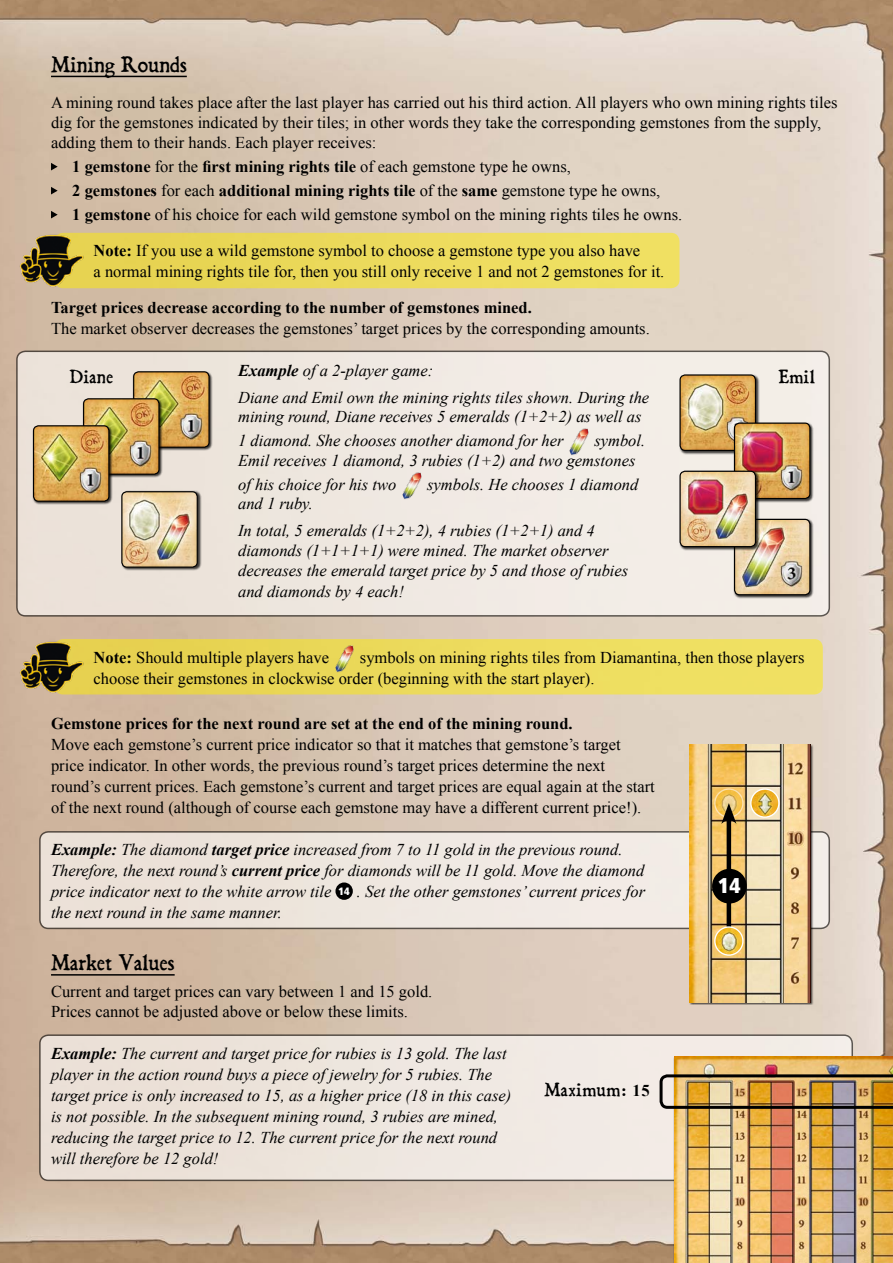
<style>
.page{position:relative;width:893px;height:1263px;background:#fff}
.page>*{position:absolute;margin:0;border:0;box-sizing:border-box;transform-origin:0 0}
.t1{font:900 condensed 21.3px "Frutiger";color:#fff}
.t2{font:19.5px "Dominican";letter-spacing:.025em;color:#000}
.t3{font:16.5px/21px "Times New Roman";color:#000}
.t4{font:italic 16.5px/21px "Times New Roman";color:#000}
.t5{font:700 16.5px "Times New Roman";color:#000}
.t6{font:16.5px "Dominican";letter-spacing:.05em;color:#000}
.s1{font-weight:700}
.s2{font-family:"Frutiger";font-weight:900;font-style:normal;font-stretch:condensed;font-size:10.65px;color:#fff}
.s3{font-family:"Times New Roman";font-weight:700}
</style>
<div class="page">
<img style="left:0;top:0;width:893px;height:1263px">
<div style="left:55px;top:639px;width:768px;height:55px;background:linear-gradient(to right,#e5d04e,#f1e366);border-radius:9px"></div>
<div style="left:55px;top:233px;width:624px;height:55px;background:#ecda5c;border-radius:9px"></div>
<div style="left:17px;top:351px;width:812px;height:265px;background:#f0e9e3;border-radius:9px"></div>
<div style="left:16px;top:351px;width:814px;height:266px;border:2px solid #000;border-radius:9px"></div>
<div style="left:40px;top:832px;width:789px;height:96px;background:#eee7df;border-radius:9px"></div>
<div style="left:39px;top:831px;width:791px;height:98px;border:2px solid #000;border-radius:9px"></div>
<div style="left:40px;top:1035px;width:812px;height:145px;background:#ede6de;border-radius:9px"></div>
<div style="left:39px;top:1034px;width:814px;height:147px;border:2px solid #000;border-radius:9px"></div>
<hr style="left:51px;top:76px;width:136px;height:1px;background:#000">
<hr style="left:51px;top:974px;width:124px;height:1px;background:#000">
<svg style="left:51px;top:163px;width:7px;height:7px"></svg>
<svg style="left:51px;top:187px;width:7px;height:7px"></svg>
<svg style="left:51px;top:211px;width:7px;height:7px"></svg>
<img style="left:569px;top:428px;width:20px;height:27px">
<img style="left:402px;top:472px;width:20px;height:28px">
<img style="left:333px;top:642px;width:23px;height:32px">
<div style="left:335px;top:882px;width:18px;height:18px;background:#000;border-radius:50%"></div>
<div style="left:133px;top:371px;width:80px;height:80px;background:#000;opacity:.75"></div>
<img style="left:135px;top:373px;width:73px;height:73px">
<div style="left:133px;top:371px;width:77px;height:77px;border:1px solid #000;border-radius:5px"></div>
<div style="left:83px;top:398px;width:80px;height:80px;background:#000;opacity:.75"></div>
<img style="left:85px;top:400px;width:73px;height:73px">
<div style="left:83px;top:398px;width:77px;height:77px;border:1px solid #000;border-radius:5px"></div>
<div style="left:32px;top:425px;width:81px;height:80px;background:#000;opacity:.75"></div>
<img style="left:35px;top:426px;width:74px;height:75px">
<div style="left:33px;top:425px;width:76px;height:77px;border:1px solid #000;border-radius:5px"></div>
<div style="left:121px;top:491px;width:80px;height:80px;background:#000;opacity:.75"></div>
<img style="left:123px;top:493px;width:73px;height:73px">
<div style="left:121px;top:491px;width:77px;height:77px;border:1px solid #000;border-radius:5px"></div>
<div style="left:733px;top:518px;width:81px;height:81px;background:#000;opacity:.75"></div>
<img style="left:734px;top:519px;width:76px;height:76px">
<div style="left:734px;top:519px;width:76px;height:76px;border:1px solid #000;border-radius:5px"></div>
<div style="left:679px;top:374px;width:80px;height:80px;background:#000;opacity:.75"></div>
<img style="left:681px;top:376px;width:73px;height:73px">
<div style="left:679px;top:374px;width:77px;height:77px;border:1px solid #000;border-radius:5px"></div>
<div style="left:733px;top:422px;width:81px;height:80px;background:#000;opacity:.75"></div>
<img style="left:734px;top:423px;width:76px;height:75px">
<div style="left:734px;top:423px;width:76px;height:76px;border:1px solid #000;border-radius:5px"></div>
<div style="left:679px;top:470px;width:80px;height:81px;background:#000;opacity:.75"></div>
<img style="left:680px;top:471px;width:75px;height:76px">
<div style="left:679px;top:471px;width:77px;height:76px;border:1px solid #000;border-radius:5px"></div>
<div style="left:689px;top:744px;width:125px;height:261px;background:#000;opacity:.75"></div>
<img style="left:690px;top:745px;width:120px;height:257px">
<img style="left:751px;top:789px;width:28px;height:28px;border-radius:14px">
<div style="left:750px;top:788px;width:29px;height:30px;border:1px solid #fff;border-radius:50%"></div>
<img style="left:715px;top:789px;width:28px;height:28px;border-radius:14px">
<div style="left:714px;top:788px;width:29px;height:30px;border:1px solid #fff;border-radius:50%"></div>
<hr style="left:727px;top:816px;width:4px;height:120px;background:#000">
<svg style="left:721px;top:803px;width:15px;height:21px"></svg>
<img style="left:715px;top:927px;width:28px;height:28px;border-radius:14px">
<div style="left:714px;top:926px;width:29px;height:30px;border:1px solid #fff;border-radius:50%"></div>
<div style="left:712px;top:869px;width:35px;height:34px;background:#000;border-radius:50%"></div>
<img style="left:674px;top:1057px;width:219px;height:206px">
<img style="left:660px;top:1074px;width:233px;height:35px">
<img style="left:19px;top:640px;width:65px;height:53px">
<img style="left:19px;top:234px;width:65px;height:53px">
<p class="t2" style="left:51px;top:51px;width:137px">Mining Rounds</p>
<p class="t3" style="left:51px;top:92px;width:788px;line-height:19.8px">A mining round takes place after the last player has carried out his third action. All players who own mining rights tiles dig for the gemstones indicated by their tiles; in other words they take the corresponding gemstones from the supply, adding them to their hands. Each player receives:</p>
<p class="t3" style="left:72px;top:154px;width:611px;line-height:24px"><span class="s1">1 gemstone</span> for the <span class="s1">first mining rights tile</span> of each gemstone type he owns,<br><span class="s1">2 gemstones</span> for each <span class="s1">additional mining rights tile</span> of the <span class="s1">same</span> gemstone type he owns,<br><span class="s1">1 gemstone</span> of his choice for each wild gemstone symbol on the mining rights tiles he owns.</p>
<p class="t3" style="left:94px;top:239px;width:572px"><span class="s1">Note:</span> If you use a wild gemstone symbol to choose a gemstone type you also have<br>a normal mining rights tile for, then you still only receive 1 and not 2 gemstones for it.</p>
<p class="t5" style="left:51px;top:296px;width:482px">Target prices decrease according to the number of gemstones mined.</p>
<p class="t3" style="left:51px;top:317px;width:600px">The market observer decreases the gemstones’ target prices by the corresponding amounts.</p>
<p class="t4" style="left:238px;top:356px;width:413px;line-height:27px"><span class="s1">Example</span> of a 2-player game:<br>Diane and Emil own the mining rights tiles shown. During the</p>
<p class="t4" style="left:238px;top:405px;width:405px;line-height:23.7px">mining round, Diane receives 5 emeralds (1+2+2) as well as<br>1 diamond. She chooses another diamond for her</p>
<p class="t6" style="left:70px;top:365px;width:45px">Diane</p>
<p class="t6" style="left:779px;top:365px;width:37px">Emil</p>
<p class="t4" style="left:238px;top:430px;width:409px;line-height:19.8px;text-indent:356px">symbol.<br>Emil receives 1 diamond, 3 rubies (1+2) and two gemstones</p>
<p class="t4" style="left:238px;top:473px;width:160px">of his choice for his two</p>
<p class="t4" style="left:427px;top:473px;width:213px">symbols. He chooses 1 diamond</p>
<p class="t4" style="left:238px;top:490px;width:358px;line-height:27px">and 1 ruby.<br>In total, 5 emeralds (1+2+2), 4 rubies (1+2+1) and 4</p>
<p class="t4" style="left:238px;top:540px;width:392px;line-height:20.4px">diamonds (1+1+1+1) were mined. The market observer decreases the emerald target price by 5 and those of rubies and diamonds by 4 each!</p>
<p class="t3" style="left:94px;top:646px;width:237px"><span class="s1">Note:</span> Should multiple players have</p>
<p class="t3" style="left:94px;top:646px;width:712px;text-indent:266px">symbols on mining rights tiles from Diamantina, then those players choose their gemstones in clockwise order (beginning with the start player).</p>
<p class="t5" style="left:51px;top:712px;width:523px">Gemstone prices for the next round are set at the end of the mining round.</p>
<p class="t3" style="left:51px;top:733px;width:605px">Move each gemstone’s current price indicator so that it matches that gemstone’s target price indicator. In other words, the previous round’s target prices determine the next round’s current prices. Each gemstone’s current and target prices are equal again at the start of the next round (although of course each gemstone may have a different current price!).</p>
<p class="t4" style="left:51px;top:838px;width:596px"><span class="s1">Example:</span> The diamond <span class="s1">target price</span> increased from 7 to 11 gold in the previous round.<br>Therefore, the next round’s <span class="s1">current price</span> for diamonds will be 11 gold. Move the diamond price indicator next to the white arrow tile <span class="s2">14</span> . Set the other gemstones’ current prices for the next round in the same manner.</p>
<p class="t2" style="left:51px;top:949px;width:125px">Market Values</p>
<p class="t3" style="left:51px;top:982px;width:383px;line-height:19.8px">Current and target prices can vary between 1 and 15 gold.<br>Prices cannot be adjusted above or below these limits.</p>
<p class="t4" style="left:51px;top:1043px;width:462px"><span class="s1">Example:</span> The current and target price for rubies is 13 gold. The last player in the action round buys a piece of jewelry for 5 rubies. The target price is only increased to 15, as a higher price (18 in this case) is not possible. In the subsequent mining round, 3 rubies are mined, reducing the target price to 12. The current price for the next round will therefore be 12 gold!</p>
<p class="t1" style="left:718px;top:872px;width:24px">14</p>
<p class="t6" style="left:544px;top:1078px;width:107px">Maximum: <span class="s3">15</span></p>
</div>
